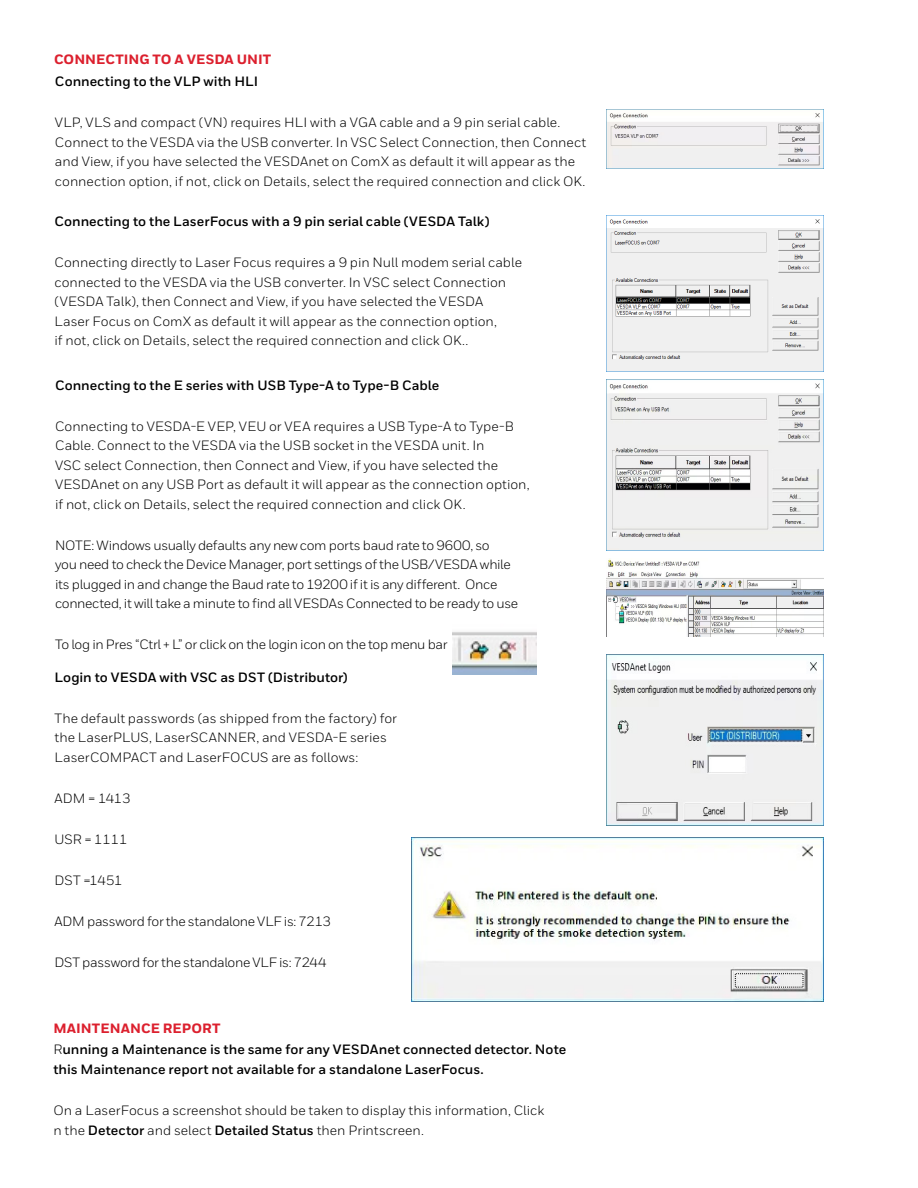
<style>
.page{position:relative;width:918px;height:1188px;background:#fff}
.page>*{position:absolute;margin:0;border:0;box-sizing:border-box;transform-origin:0 0}
.t1{font:13.5px/19.5px "Honeywell Sans";color:#000}
.t2{font:13.5px/19.5px "Honeywell Sans";letter-spacing:-.025em;color:#000}
.t3{font:700 13.5px/21.6px "Honeywell Sans";color:#000}
.t4{font:13.5px "Honeywell Sans";letter-spacing:-.02em;color:#000}
.t5{font:800 13.5px "Honeywell Sans";color:#dc202e}
.s1{font-weight:800;color:#dc202e}
.s2{font-weight:400}
.s3{font-weight:700}
</style>
<div class="page">
<img style="left:606px;top:654px;width:218px;height:172px">
<img style="left:606px;top:110px;width:218px;height:59px">
<img style="left:606px;top:216px;width:218px;height:156px">
<img style="left:452px;top:632px;width:84px;height:42px">
<img style="left:606px;top:379px;width:218px;height:172px">
<img style="left:606px;top:559px;width:218px;height:77px">
<img style="left:411px;top:837px;width:413px;height:165px">
<p class="t5" style="left:54px;top:52px;width:219px">CONNECTING TO A VESDA UNIT</p>
<p class="t3" style="left:55px;top:71px;width:205px">Connecting to the VLP with HLI</p>
<p class="t1" style="left:55px;top:113px;width:533px">VLP, VLS and compact (VN) requires HLI with a VGA cable and a 9 pin serial cable.<br>Connect to the VESDA via the USB converter. In VSC Select Connection, then Connect and View, if you have selected the VESDAnet on ComX as default it will appear as the connection option, if not, click on Details, select the required connection and click OK.</p>
<p class="t3" style="left:55px;top:211px;width:436px">Connecting to the LaserFocus with a 9 pin serial cable (VESDA Talk)</p>
<p class="t1" style="left:55px;top:253px;width:469px">Connecting directly to Laser Focus requires a 9 pin Null modem serial cable connected to the VESDA via the USB converter. In VSC select Connection (VESDA Talk), then Connect and View, if you have selected the VESDA<br>Laser Focus on ComX as default it will appear as the connection option,<br>if not, click on Details, select the required connection and click OK..</p>
<p class="t3" style="left:55px;top:375px;width:386px">Connecting to the E series with USB Type-A to Type-B Cable</p>
<p class="t1" style="left:55px;top:416px;width:476px">Connecting to VESDA-E VEP, VEU or VEA requires a USB Type-A to Type-B Cable. Connect to the VESDA via the USB socket in the VESDA unit. In<br>VSC select Connection, then Connect and View, if you have selected the VESDAnet on any USB Port as default it will appear as the connection option, if not, click on Details, select the required connection and click OK.</p>
<p class="t2" style="left:55px;top:535px;width:465px">NOTE: Windows usually defaults any new com ports baud rate to 9600, so<br>you need to check the Device Manager, port settings of the USB/VESDA while its plugged in and change the Baud rate to 19200 if it is any different. Once connected, it will take a minute to find all VESDAs Connected to be ready to use</p>
<p class="t2" style="left:55px;top:635px;width:394px">To log in Pres “Ctrl + L” or click on the login icon on the top menu bar</p>
<p class="t3" style="left:55px;top:667px;width:295px">Login to VESDA with VSC as DST (Distributor)</p>
<p class="t1" style="left:55px;top:709px;width:344px">The default passwords (as shipped from the factory) for the LaserPLUS, LaserSCANNER, and VESDA-E series<br>LaserCOMPACT and LaserFOCUS are as follows:</p>
<p class="t1" style="left:55px;top:789px;width:78px">ADM = 1413</p>
<p class="t1" style="left:55px;top:830px;width:75px">USR = 1111</p>
<p class="t1" style="left:55px;top:871px;width:70px">DST =1451</p>
<p class="t2" style="left:55px;top:912px;width:278px">ADM password for the standalone VLF is: 7213</p>
<p class="t4" style="left:55px;top:955px;width:274px">DST password for the standalone VLF is: 7244</p>
<p class="t3" style="left:53px;top:1018px;width:514px"><span class="s1">MAINTENANCE REPORT<br></span><span class="s2">R</span>unning a Maintenance is the same for any VESDAnet connected detector. Note</p>
<p class="t3" style="left:53px;top:1059px;width:432px">this Maintenance report not available for a standalone LaserFocus.</p>
<p class="t1" style="left:53px;top:1101px;width:492px">On a LaserFocus a screenshot should be taken to display this information, Click n the <span class="s3">Detector</span> and select <span class="s3">Detailed Status</span> then Printscreen.</p>
</div>
